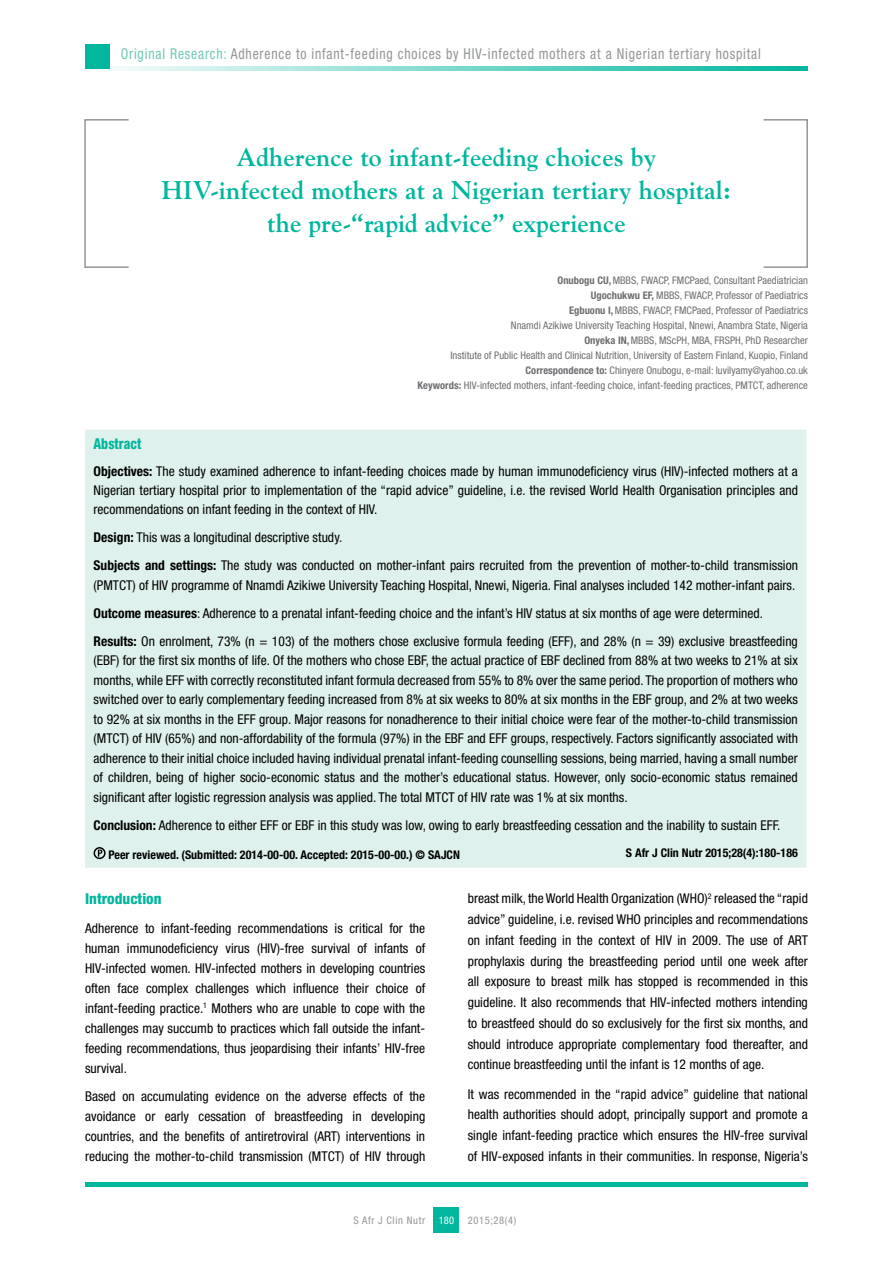
<style>
.page{position:relative;width:893px;height:1263px;background:#fff}
.page>*{position:absolute;margin:0;border:0;box-sizing:border-box;transform-origin:0 0}
.t1{font:700 25.5px/33px "Goudy";color:#00b69d;text-align:center}
.t2{font:condensed 15px "Helvetica Neue LT Std";letter-spacing:.06em;color:#939598;scale:.91 1}
.t3{font:800 condensed 15px "Helvetica Neue LT Std";color:#00b69d}
.t4{font:800 condensed 15px "Helvetica Neue LT Std";color:#00b69d;scale:.9 1}
.t5{font:condensed 13.5px/20.7px "Helvetica Neue LT Std";color:#000;text-align:justify}
.t6{font:700 condensed 12px "Helvetica Neue LT Std";color:#000}
.t7{font:condensed 10.5px/15px "Helvetica Neue LT Std";color:#6d6e71;text-align:right}
.t8{font:condensed 10.5px "Helvetica Neue LT Std";letter-spacing:.06em;color:#939598}
.t9{font:condensed 10.5px "Helvetica Neue LT Std";color:#fff}
.s1{color:#70c8b7}
.s2{font-weight:700}
</style>
<div class="page">
<div style="left:434px;top:1208px;width:25px;height:25px;background:#00b69d"></div>
<div style="left:85px;top:1182px;width:723px;height:5px;background:#00b69d"></div>
<svg style="left:85px;top:66px;width:723px;height:5px;background:#7bd8cb"></svg>
<div style="left:763px;top:119px;width:45px;height:149px;border:2px solid #939598"></div>
<div style="left:84px;top:119px;width:45px;height:149px;border:2px solid #939598"></div>
<div style="left:85px;top:44px;width:24px;height:24px;background:#00b69d"></div>
<div style="left:85px;top:430px;width:721px;height:438px;background:#dff1ec"></div>
<div style="left:94px;top:847px;width:12px;height:12px;border:2px solid #000;border-radius:50%"></div>
<svg style="left:98px;top:850px;width:4px;height:6px"></svg>
<p class="t2" style="left:121px;top:45px;width:705px"><span class="s1">Original Research:</span> Adherence to infant-feeding choices by HIV-infected mothers at a Nigerian tertiary hospital</p>
<h1 class="t1" style="left:162px;top:140px;width:571px">Adherence to infant-feeding choices by<br>HIV-infected mothers at a Nigerian tertiary hospital: the pre-“rapid advice” experience</h1>
<p class="t7" style="left:418px;top:272px;width:392px"><span class="s2">Onubogu CU,</span> MBBS, FWACP, FMCPaed, Consultant Paediatrician<br><span class="s2">Ugochukwu EF,</span> MBBS, FWACP, Professor of Paediatrics<br><span class="s2">Egbuonu I,</span> MBBS, FWACP, FMCPaed, Professor of Paediatrics<br>Nnamdi Azikiwe University Teaching Hospital, Nnewi, Anambra State, Nigeria<br><span class="s2">Onyeka IN,</span> MBBS, MScPH, MBA, FRSPH, PhD Researcher<br>Institute of Public Health and Clinical Nutrition, University of Eastern Finland, Kuopio, Finland <span class="s2">Correspondence to:</span> Chinyere Onubogu, e-mail: luvilyamy@yahoo.co.uk<br><span class="s2">Keywords:</span> HIV-infected mothers, infant-feeding choice, infant-feeding practices, PMTCT, adherence</p>
<p class="t4" style="left:94px;top:434px;width:55px">Abstract</p>
<p class="t5" style="left:94px;top:461px;width:706px;line-height:19.5px"><span class="s2">Objectives:</span> The study examined adherence to infant-feeding choices made by human immunodeficiency virus (HIV)-infected mothers at a Nigerian tertiary hospital prior to implementation of the “rapid advice” guideline, i.e. the revised World Health Organisation principles and recommendations on infant feeding in the context of HIV.</p>
<p class="t5" style="left:94px;top:524px;width:706px;line-height:28px"><span class="s2">Design:</span> This was a longitudinal descriptive study.<br><span class="s2">Subjects and settings:</span> The study was conducted on mother-infant pairs recruited from the prevention of mother-to-child transmission</p>
<p class="t5" style="left:94px;top:571px;width:706px;line-height:28px;text-align:left">(PMTCT) of HIV programme of Nnamdi Azikiwe University Teaching Hospital, Nnewi, Nigeria. Final analyses included 142 mother-infant pairs.<br><span class="s2">Outcome measures</span>: Adherence to a prenatal infant-feeding choice and the infant’s HIV status at six months of age were determined.<br><span class="s2">Results:</span> On enrolment, 73% (n = 103) of the mothers chose exclusive formula feeding (EFF), and 28% (n = 39) exclusive breastfeeding</p>
<p class="t5" style="left:94px;top:651px;width:706px;line-height:19.5px">(EBF) for the first six months of life. Of the mothers who chose EBF, the actual practice of EBF declined from 88% at two weeks to 21% at six months, while EFF with correctly reconstituted infant formula decreased from 55% to 8% over the same period. The proportion of mothers who switched over to early complementary feeding increased from 8% at six weeks to 80% at six months in the EBF group, and 2% at two weeks to 92% at six months in the EFF group. Major reasons for nonadherence to their initial choice were fear of the mother-to-child transmission (MTCT) of HIV (65%) and non-affordability of the formula (97%) in the EBF and EFF groups, respectively. Factors significantly associated with adherence to their initial choice included having individual prenatal infant-feeding counselling sessions, being married, having a small number of children, being of higher socio-economic status and the mother’s educational status. However, only socio-economic status remained significant after logistic regression analysis was applied. The total MTCT of HIV rate was 1% at six months.</p>
<p class="t5" style="left:94px;top:815px;width:688px"><span class="s2">Conclusion:</span> Adherence to either EFF or EBF in this study was low, owing to early breastfeeding cessation and the inability to sustain EFF.</p>
<p class="t6" style="left:109px;top:847px;width:353px">Peer reviewed. (Submitted: 2014-00-00. Accepted: 2015-00-00.) © SAJCN</p>
<p class="t6" style="left:626px;top:846px;width:174px">S Afr J Clin Nutr 2015;28(4):180-186</p>
<p class="t3" style="left:85px;top:890px;width:78px">Introduction</p>
<p class="t5" style="left:85px;top:918px;width:342px;line-height:20px">Adherence to infant-feeding recommendations is critical for the human immunodeficiency virus (HIV)-free survival of infants of HIV-infected women. HIV-infected mothers in developing countries often face complex challenges which influence their choice of infant-feeding practice.<sup>1</sup> Mothers who are unable to cope with the challenges may succumb to practices which fall outside the infant&shy;feeding recommendations, thus jeopardising their infants’ HIV-free survival.</p>
<p class="t5" style="left:85px;top:1086px;width:342px;line-height:20px">Based on accumulating evidence on the adverse effects of the avoidance or early cessation of breastfeeding in developing countries, and the benefits of antiretroviral (ART) interventions in reducing the mother-to-child transmission (MTCT) of HIV through</p>
<p class="t5" style="left:468px;top:888px;width:342px">breast milk, the World Health Organization (WHO)<sup>2</sup> released the “rapid advice” guideline, i.e. revised WHO principles and recommendations on infant feeding in the context of HIV in 2009. The use of ART prophylaxis during the breastfeeding period until one week after all exposure to breast milk has stopped is recommended in this guideline. It also recommends that HIV-infected mothers intending to breastfeed should do so exclusively for the first six months, and should introduce appropriate complementary food thereafter, and continue breastfeeding until the infant is 12 months of age.</p>
<p class="t5" style="left:468px;top:1083px;width:342px">It was recommended in the “rapid advice” guideline that national health authorities should adopt, principally support and promote a single infant-feeding practice which ensures the HIV-free survival of HIV-exposed infants in their communities. In response, Nigeria’s</p>
<p class="t8" style="left:354px;top:1214px;width:73px">S Afr J Clin Nutr</p>
<p class="t8" style="left:468px;top:1214px;width:50px">2015;28(4)</p>
<p class="t9" style="left:439px;top:1214px;width:17px">180</p>
</div>
